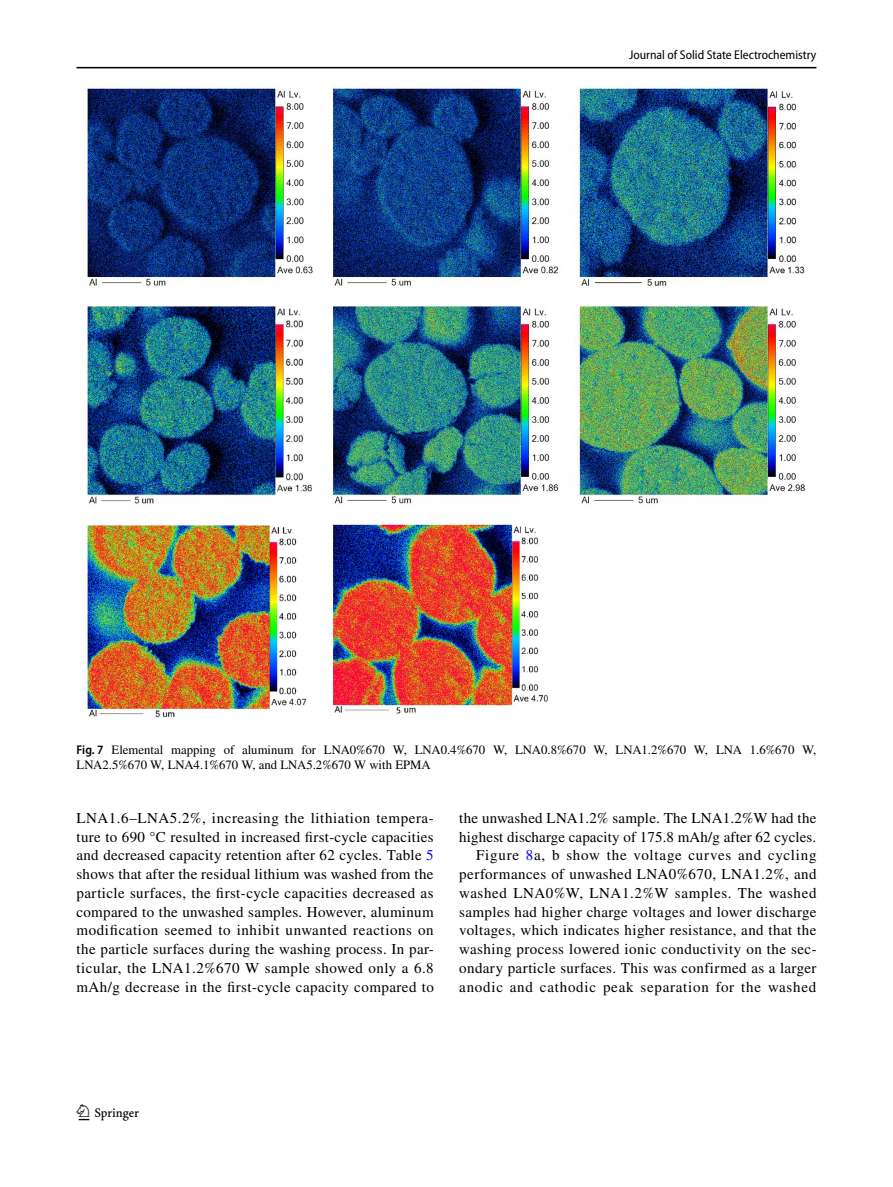
<style>
.page{position:relative;width:893px;height:1187px;background:#fff}
.page>*{position:absolute;margin:0;border:0;box-sizing:border-box;transform-origin:0 0}
.t1{font:22.5px "Springnew Regular 2";color:#000}
.t2{font:15px/18.8px "STIX";letter-spacing:.025em;color:#000;text-align:justify}
.t3{font:12.75px/15px "STIX";color:#000}
.t4{font:semi-condensed 12.75px "Myriad Pro";color:#000}
.s1{font-family:"Myriad Pro";font-weight:600;font-stretch:semi-condensed}
.s2{color:#00f}
</style>
<div class="page">
<hr style="left:77px;top:67px;width:739px;height:1px;background:#000">
<img style="left:85px;top:87px;width:721px;height:631px">
<p class="t4" style="left:629px;top:48px;width:189px">Journal of Solid State Electrochemistry</p>
<p class="t3" style="left:77px;top:743px;width:741px"><span class="s1">Fig. 7</span> Elemental mapping of aluminum for LNA0%670 W, LNA0.4%670 W, LNA0.8%670 W, LNA1.2%670 W, LNA 1.6%670 W,<br>LNA2.5%670 W, LNA4.1%670 W, and LNA5.2%670 W with EPMA</p>
<p class="t2" style="left:77px;top:809px;width:359px">LNA1.6–LNA5.2%, increasing the lithiation tempera&shy;ture to 690 °C resulted in increased first-cycle capacities and decreased capacity retention after 62 cycles. Table <span class="s2">5 </span>shows that after the residual lithium was washed from the particle surfaces, the first-cycle capacities decreased as compared to the unwashed samples. However, aluminum modification seemed to inhibit unwanted reactions on the particle surfaces during the washing process. In par&shy;ticular, the LNA1.2%670 W sample showed only a 6.8 mAh/g decrease in the first-cycle capacity compared to</p>
<p class="t2" style="left:459px;top:809px;width:359px;text-align:right">the unwashed LNA1.2% sample. The LNA1.2%W had the highest discharge capacity of 175.8 mAh/g after 62 cycles.<br>Figure <span class="s2">8</span>a, b show the voltage curves and cycling performances of unwashed LNA0%670, LNA1.2%, and washed LNA0%W, LNA1.2%W samples. The washed samples had higher charge voltages and lower discharge voltages, which indicates higher resistance, and that the washing process lowered ionic conductivity on the sec&shy;ondary particle surfaces. This was confirmed as a larger anodic and cathodic peak separation for the washed</p>
<h1 class="t1" style="left:79px;top:1104px;width:62px">1 3</h1>
</div>
